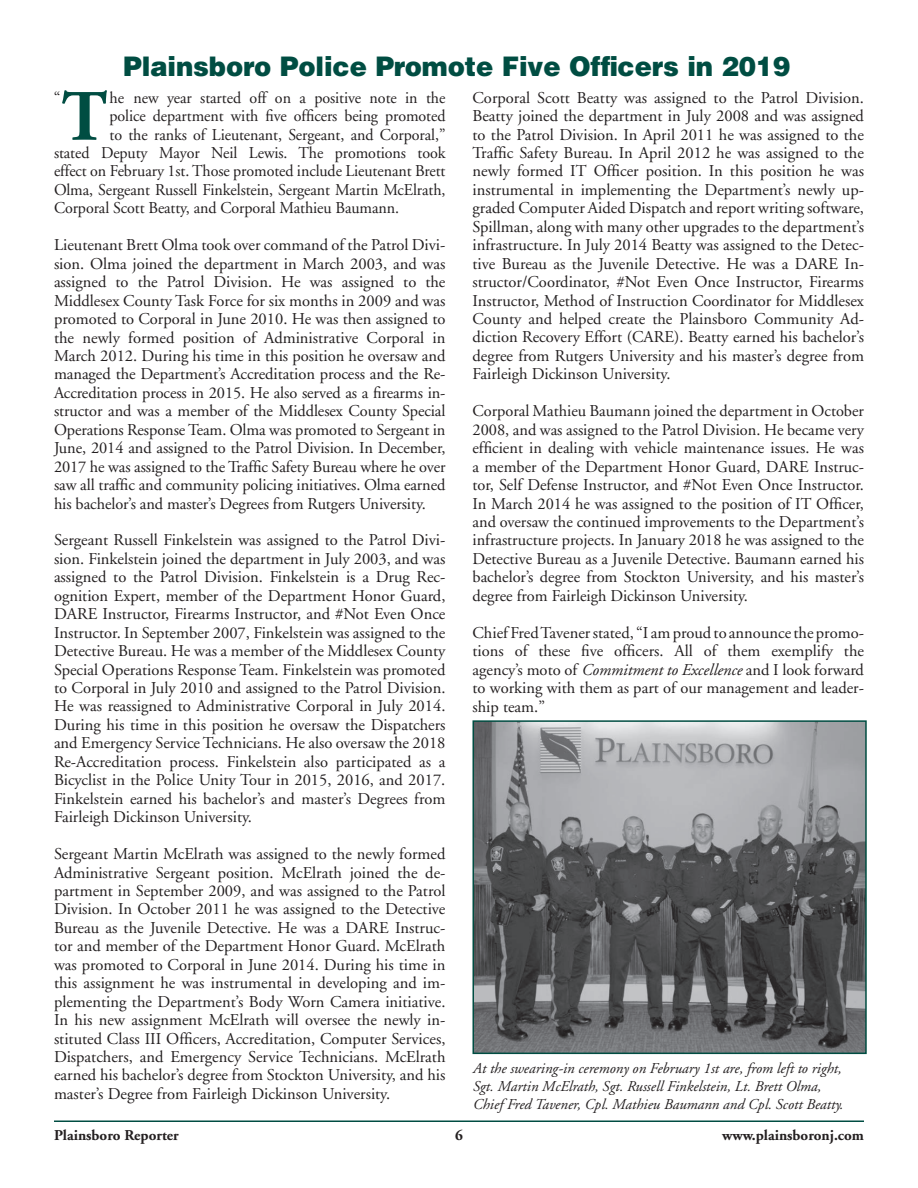
<style>
.page{position:relative;width:918px;height:1188px;background:#fff}
.page>*{position:absolute;margin:0;border:0;box-sizing:border-box;transform-origin:0 0}
.t1{font:700 72.15px "Adobe Garamond";color:#004d42}
.t2{font:900 27px "Helvetica";letter-spacing:-.005em;color:#004d42;scale:.96 1}
.t3{font:16.5px/18.5px "Adobe Garamond";letter-spacing:-.005em;color:#231f20;text-align:justify}
.t4{font:italic 15px/18px "Adobe Garamond";color:#231f20}
.t5{font:700 15px "Adobe Garamond";color:#231f20}
.s1{font-style:italic}
</style>
<div class="page">
<hr style="left:54px;top:1120px;width:810px;height:2px;background:#004d42">
<img style="left:475px;top:723px;width:389px;height:328px">
<div style="left:472px;top:720px;width:395px;height:334px;border:2px solid #004d42"></div>
<h2 class="t2" style="left:123px;top:49px;width:696px">Plainsboro Police Promote Five Officers in 2019</h2>
<p class="t3" style="left:110px;top:89px;width:337px">he new year started off on a positive note in the</p>
<p class="t3" style="left:110px;top:107px;width:338px">police department with five officers being promoted</p>
<p class="t3" style="left:110px;top:126px;width:338px">to the ranks of Lieutenant, Sergeant, and Corporal,”</p>
<p class="t3" style="left:54px;top:144px;width:393px">stated Deputy Mayor Neil Lewis. The promotions took</p>
<p class="t3" style="left:54px;top:162px;width:393px">effect on February 1st. Those promoted include Lieutenant Brett</p>
<p class="t3" style="left:54px;top:181px;width:393px">Olma, Sergeant Russell Finkelstein, Sergeant Martin McElrath,</p>
<p class="t3" style="left:54px;top:199px;width:347px">Corporal Scott Beatty, and Corporal Mathieu Baumann.</p>
<p class="t3" style="left:54px;top:236px;width:393px">Lieutenant Brett Olma took over command of the Patrol Divi&shy;sion. Olma joined the department in March 2003, and was assigned to the Patrol Division. He was assigned to the Middlesex County Task Force for six months in 2009 and was promoted to Corporal in June 2010. He was then assigned to the newly formed position of Administrative Corporal in March 2012. During his time in this position he oversaw and managed the Department’s Accreditation process and the Re-Accreditation process in 2015. He also served as a firearms in&shy;structor and was a member of the Middlesex County Special Operations Response Team. Olma was promoted to Sergeant in June, 2014 and assigned to the Patrol Division. In December, 2017 he was assigned to the Traffic Safety Bureau where he over saw all traffic and community policing initiatives. Olma earned his bachelor’s and master’s Degrees from Rutgers University.</p>
<p class="t3" style="left:54px;top:531px;width:393px">Sergeant Russell Finkelstein was assigned to the Patrol Divi&shy;sion. Finkelstein joined the department in July 2003, and was assigned to the Patrol Division. Finkelstein is a Drug Rec&shy;ognition Expert, member of the Department Honor Guard, DARE Instructor, Firearms Instructor, and #Not Even Once Instructor. In September 2007, Finkelstein was assigned to the Detective Bureau. He was a member of the Middlesex County Special Operations Response Team. Finkelstein was promoted to Corporal in July 2010 and assigned to the Patrol Division.<br>He was reassigned to Administrative Corporal in July 2014.<br>During his time in this position he oversaw the Dispatchers and Emergency Service Technicians. He also oversaw the 2018<br>Re-Accreditation process. Finkelstein also participated as a Bicyclist in the Police Unity Tour in 2015, 2016, and 2017.<br>Finkelstein earned his bachelor’s and master’s Degrees from Fairleigh Dickinson University.</p>
<p class="t3" style="left:54px;top:845px;width:393px">Sergeant Martin McElrath was assigned to the newly formed Administrative Sergeant position. McElrath joined the de&shy;partment in September 2009, and was assigned to the Patrol Division. In October 2011 he was assigned to the Detective Bureau as the Juvenile Detective. He was a DARE Instruc&shy;tor and member of the Department Honor Guard. McElrath was promoted to Corporal in June 2014. During his time in this assignment he was instrumental in developing and im&shy;plementing the Department’s Body Worn Camera initiative.<br>In his new assignment McElrath will oversee the newly in&shy;stituted Class III Officers, Accreditation, Computer Services, Dispatchers, and Emergency Service Technicians. McElrath earned his bachelor’s degree from Stockton University, and his master’s Degree from Fairleigh Dickinson University.</p>
<p class="t3" style="left:54px;top:89px;width:8px">“</p>
<h1 class="t1" style="left:62px;top:77px;width:47px">T</h1>
<p class="t3" style="left:473px;top:89px;width:393px">Corporal Scott Beatty was assigned to the Patrol Division.<br>Beatty joined the department in July 2008 and was assigned to the Patrol Division. In April 2011 he was assigned to the Traffic Safety Bureau. In April 2012 he was assigned to the newly formed IT Officer position. In this position he was instrumental in implementing the Department’s newly up&shy;graded Computer Aided Dispatch and report writing software, Spillman, along with many other upgrades to the department’s infrastructure. In July 2014 Beatty was assigned to the Detec&shy;tive Bureau as the Juvenile Detective. He was a DARE In&shy;structor/Coordinator, #Not Even Once Instructor, Firearms Instructor, Method of Instruction Coordinator for Middlesex County and helped create the Plainsboro Community Ad&shy;diction Recovery Effort (CARE). Beatty earned his bachelor’s degree from Rutgers University and his master’s degree from Fairleigh Dickinson University.</p>
<p class="t3" style="left:472px;top:402px;width:393px">Corporal Mathieu Baumann joined the department in October 2008, and was assigned to the Patrol Division. He became very efficient in dealing with vehicle maintenance issues. He was a member of the Department Honor Guard, DARE Instruc&shy;tor, Self Defense Instructor, and #Not Even Once Instructor.<br>In March 2014 he was assigned to the position of IT Officer, and oversaw the continued improvements to the Department’s infrastructure projects. In January 2018 he was assigned to the Detective Bureau as a Juvenile Detective. Baumann earned his bachelor’s degree from Stockton University, and his master’s degree from Fairleigh Dickinson University.</p>
<p class="t3" style="left:472px;top:624px;width:393px">Chief Fred Tavener stated, “I am proud to announce the promo&shy;tions of these five officers. All of them exemplify the agency’s moto of <span class="s1">Commitment to Excellence</span> and I look forward to working with them as part of our management and leader&shy;ship team.”</p>
<p class="t4" style="left:472px;top:1060px;width:372px">At the swearing-in ceremony on February 1st are, from left to right,<br>Sgt. Martin McElrath, Sgt. Russell Finkelstein, Lt. Brett Olma,<br>Chief Fred Tavener, Cpl. Mathieu Baumann and Cpl. Scott Beatty.</p>
<p class="t5" style="left:54px;top:1127px;width:126px">Plainsboro Reporter</p>
<p class="t5" style="left:455px;top:1127px;width:9px">6</p>
<p class="t5" style="left:722px;top:1127px;width:143px">www.plainsboronj.com</p>
</div>
